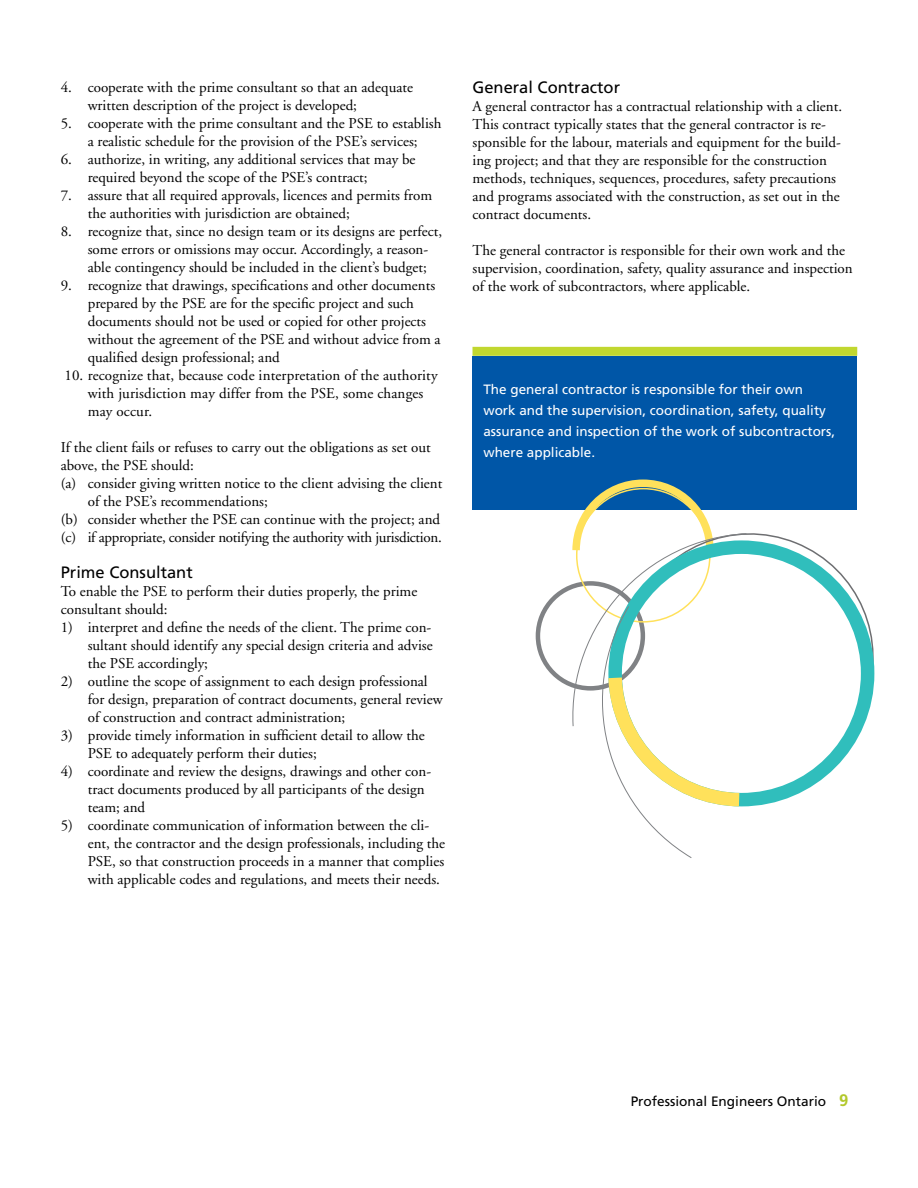
<style>
.page{position:relative;width:918px;height:1188px;background:#fff}
.page>*{position:absolute;margin:0;border:0;box-sizing:border-box;transform-origin:0 0}
.t1{font:16.5px "Frutiger";color:#000}
.t2{font:15px/18px "Adobe Garamond";color:#000}
.t3{font:15px "Adobe Garamond";letter-spacing:-.02em;color:#000}
.t4{font:13.65px "Frutiger";color:#000}
.t5{font:13.5px/21px "Frutiger";color:#fff}
.s1{font-weight:700;font-size:16.65px;color:#b2c82b}
</style>
<div class="page">
<div style="left:472px;top:356px;width:385px;height:154px;background:#0056a7"></div>
<div style="left:472px;top:347px;width:385px;height:9px;background:#c1d72f"></div>
<svg style="left:753px;top:533px;width:122px;height:172px"></svg>
<div style="left:608px;top:540px;width:266px;height:266px;border:14px solid #30bebc;border-radius:50%"></div>
<svg style="left:568px;top:479px;width:185px;height:379px"></svg>
<p class="t2" style="left:88px;top:79px;width:327px;text-indent:-27px">4. cooperate with the prime consultant so that an adequate written description of the project is developed;</p>
<p class="t2" style="left:61px;top:115px;width:382px;text-align:center">5. cooperate with the prime consultant and the PSE to establish a realistic schedule for the provision of the PSE’s services;</p>
<p class="t2" style="left:88px;top:151px;width:329px;text-indent:-27px">6. authorize, in writing, any additional services that may be required beyond the scope of the PSE’s contract;</p>
<p class="t2" style="left:88px;top:187px;width:346px;text-indent:-27px">7. assure that all required approvals, licences and permits from the authorities with jurisdiction are obtained;</p>
<p class="t2" style="left:88px;top:223px;width:356px;text-indent:-27px">8. recognize that, since no design team or its designs are perfect, some errors or omissions may occur. Accordingly, a reason&shy;able contingency should be included in the client’s budget;</p>
<p class="t2" style="left:88px;top:277px;width:354px;text-indent:-27px">9. recognize that drawings, specifications and other documents prepared by the PSE are for the specific project and such documents should not be used or copied for other projects without the agreement of the PSE and without advice from a qualified design professional; and</p>
<p class="t2" style="left:88px;top:367px;width:351px;text-indent:-23px">10. recognize that, because code interpretation of the authority with jurisdiction may differ from the PSE, some changes may occur.</p>
<p class="t2" style="left:61px;top:439px;width:371px">If the client fails or refuses to carry out the obligations as set out</p>
<p class="t2" style="left:61px;top:457px;width:135px">above, the PSE should:</p>
<p class="t2" style="left:61px;top:475px;width:383px">(a) consider giving written notice to the client advising the client</p>
<p class="t2" style="left:88px;top:493px;width:182px">of the PSE’s recommendations;</p>
<p class="t2" style="left:61px;top:511px;width:381px">(b) consider whether the PSE can continue with the project; and</p>
<p class="t3" style="left:61px;top:529px;width:383px">(c) if appropriate, consider notifying the authority with jurisdiction.</p>
<p class="t1" style="left:61px;top:563px;width:134px">Prime Consultant</p>
<p class="t2" style="left:61px;top:583px;width:358px">To enable the PSE to perform their duties properly, the prime consultant should:</p>
<p class="t2" style="left:88px;top:619px;width:346px;text-align:justify;text-indent:-27px">1) interpret and define the needs of the client. The prime con&shy;sultant should identify any special design criteria and advise the PSE accordingly;</p>
<p class="t2" style="left:88px;top:673px;width:356px;text-indent:-27px">2) outline the scope of assignment to each design professional for design, preparation of contract documents, general review of construction and contract administration;</p>
<p class="t2" style="left:88px;top:727px;width:338px;text-indent:-27px">3) provide timely information in sufficient detail to allow the<br>PSE to adequately perform their duties;</p>
<p class="t2" style="left:88px;top:763px;width:345px;text-indent:-27px">4) coordinate and review the designs, drawings and other con&shy;tract documents produced by all participants of the design team; and</p>
<p class="t2" style="left:88px;top:817px;width:359px;text-indent:-27px">5) coordinate communication of information between the cli&shy;ent, the contractor and the design professionals, including the PSE, so that construction proceeds in a manner that complies with applicable codes and regulations, and meets their needs.</p>
<p class="t1" style="left:472px;top:78px;width:149px">General Contractor</p>
<p class="t2" style="left:472px;top:98px;width:371px">A general contractor has a contractual relationship with a client.<br>This contract typically states that the general contractor is re&shy;sponsible for the labour, materials and equipment for the build&shy;ing project; and that they are responsible for the construction methods, techniques, sequences, procedures, safety precautions and programs associated with the construction, as set out in the contract documents.</p>
<p class="t2" style="left:472px;top:242px;width:382px">The general contractor is responsible for their own work and the supervision, coordination, safety, quality assurance and inspection of the work of subcontractors, where applicable.</p>
<p class="t5" style="left:483px;top:378px;width:353px">The general contractor is responsible for their own work and the supervision, coordination, safety, quality assurance and inspection of the work of subcontractors, where applicable.</p>
<p class="t4" style="left:631px;top:1093px;width:219px">Professional Engineers Ontario <span class="s1">9</span></p>
</div>
